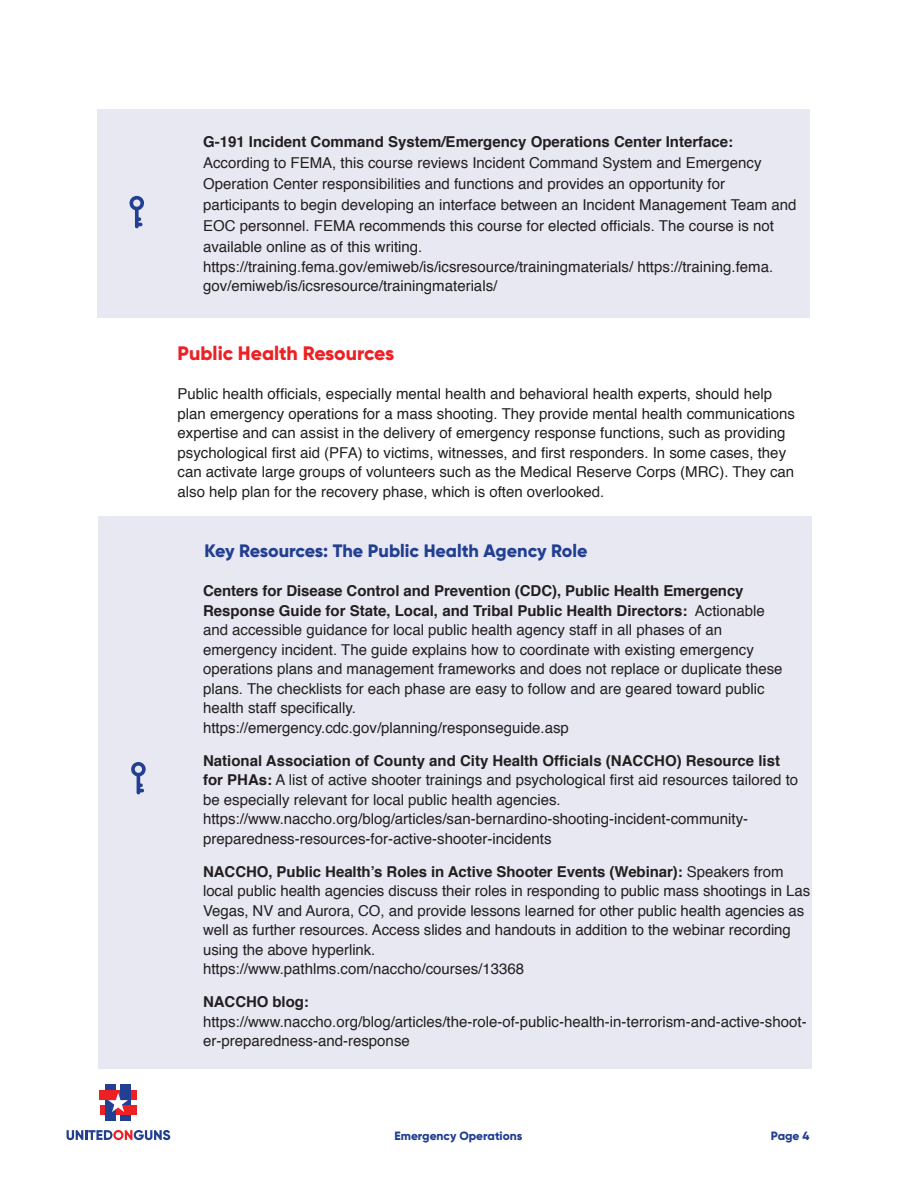
<style>
.page{position:relative;width:918px;height:1188px;background:#fff}
.page>*{position:absolute;margin:0;border:0;box-sizing:border-box;transform-origin:0 0}
.t1{font:800 19.5px "Gilroy";color:#ed2124}
.t2{font:800 18px "Gilroy";color:#233f91}
.t3{font:15px/19.5px "Helvetica";color:#231f20}
.t4{font:700 15px "Helvetica";color:#231f20}
.t5{font:800 12px "Gilroy";color:#233f91}
.s1{font-weight:700}
</style>
<div class="page">
<svg style="left:118px;top:1090px;width:19px;height:10px"></svg>
<svg style="left:120px;top:1102px;width:10px;height:18px"></svg>
<div style="left:120px;top:1084px;width:10px;height:18px;background:#233f91"></div>
<div style="left:106px;top:1084px;width:10px;height:36px;background:#233f91"></div>
<div style="left:100px;top:1105px;width:37px;height:9px;background:#ed2124"></div>
<div style="left:100px;top:1090px;width:18px;height:10px;background:#ed2124"></div>
<div style="left:106px;top:1103px;width:10px;height:17px;background:#233f91"></div>
<svg style="left:108px;top:1093px;width:20px;height:19px"></svg>
<svg style="left:67px;top:1130px;width:103px;height:10px"></svg>
<div style="left:98px;top:517px;width:714px;height:552px;background:#e8e8f3"></div>
<svg style="left:131px;top:762px;width:15px;height:32px"></svg>
<div style="left:98px;top:109px;width:712px;height:209px;background:#e8e8f3"></div>
<svg style="left:129px;top:196px;width:16px;height:32px"></svg>
<p class="t4" style="left:203px;top:130px;width:532px">G-191 Incident Command System/Emergency Operations Center Interface:</p>
<p class="t3" style="left:203px;top:153px;width:595px;line-height:21px">According to FEMA, this course reviews Incident Command System and Emergency Operation Center responsibilities and functions and provides an opportunity for participants to begin developing an interface between an Incident Management Team and EOC personnel. FEMA recommends this course for elected officials. The course is not available online as of this writing.</p>
<p class="t3" style="left:203px;top:257px;width:572px">https://training.fema.gov/emiweb/is/icsresource/trainingmaterials/ https://training.fema. gov/emiweb/is/icsresource/trainingmaterials/</p>
<h1 class="t1" style="left:178px;top:341px;width:218px">Public Health Resources</h1>
<p class="t3" style="left:178px;top:385px;width:619px">Public health officials, especially mental health and behavioral health experts, should help plan emergency operations for a mass shooting. They provide mental health communications expertise and can assist in the delivery of emergency response functions, such as providing psychological first aid (PFA) to victims, witnesses, and first responders. In some cases, they can activate large groups of volunteers such as the Medical Reserve Corps (MRC). They can also help plan for the recovery phase, which is often overlooked.</p>
<p class="t2" style="left:205px;top:540px;width:385px">Key Resources: The Public Health Agency Role</p>
<p class="t3" style="left:203px;top:582px;width:581px"><span class="s1">Centers for Disease Control and Prevention (CDC), Public Health Emergency Response Guide for State, Local, and Tribal Public Health Directors:</span> Actionable and accessible guidance for local public health agency staff in all phases of an emergency incident. The guide explains how to coordinate with existing emergency operations plans and management frameworks and does not replace or duplicate these plans. The checklists for each phase are easy to follow and are geared toward public health staff specifically.<br>https://emergency.cdc.gov/planning/responseguide.asp</p>
<p class="t3" style="left:203px;top:751px;width:597px"><span class="s1">National Association of County and City Health Officials (NACCHO) Resource list for PHAs:</span> A list of active shooter trainings and psychological first aid resources tailored to be especially relevant for local public health agencies. https://www.naccho.org/blog/articles/san-bernardino-shooting-incident-community&shy;preparedness-resources-for-active-shooter-incidents</p>
<p class="t3" style="left:203px;top:862px;width:609px"><span class="s1">NACCHO, Public Health’s Roles in Active Shooter Events (Webinar):</span> Speakers from local public health agencies discuss their roles in responding to public mass shootings in Las Vegas, NV and Aurora, CO, and provide lessons learned for other public health agencies as well as further resources. Access slides and handouts in addition to the webinar recording using the above hyperlink.<br>https://www.pathlms.com/naccho/courses/13368</p>
<p class="t4" style="left:203px;top:990px;width:107px">NACCHO blog:</p>
<p class="t3" style="left:203px;top:1012px;width:605px">https://www.naccho.org/blog/articles/the-role-of-public-health-in-terrorism-and-active-shoot&shy;er-preparedness-and-response</p>
<p class="t5" style="left:394px;top:1128px;width:129px">Emergency Operations</p>
<p class="t5" style="left:771px;top:1128px;width:40px">Page 4</p>
</div>
